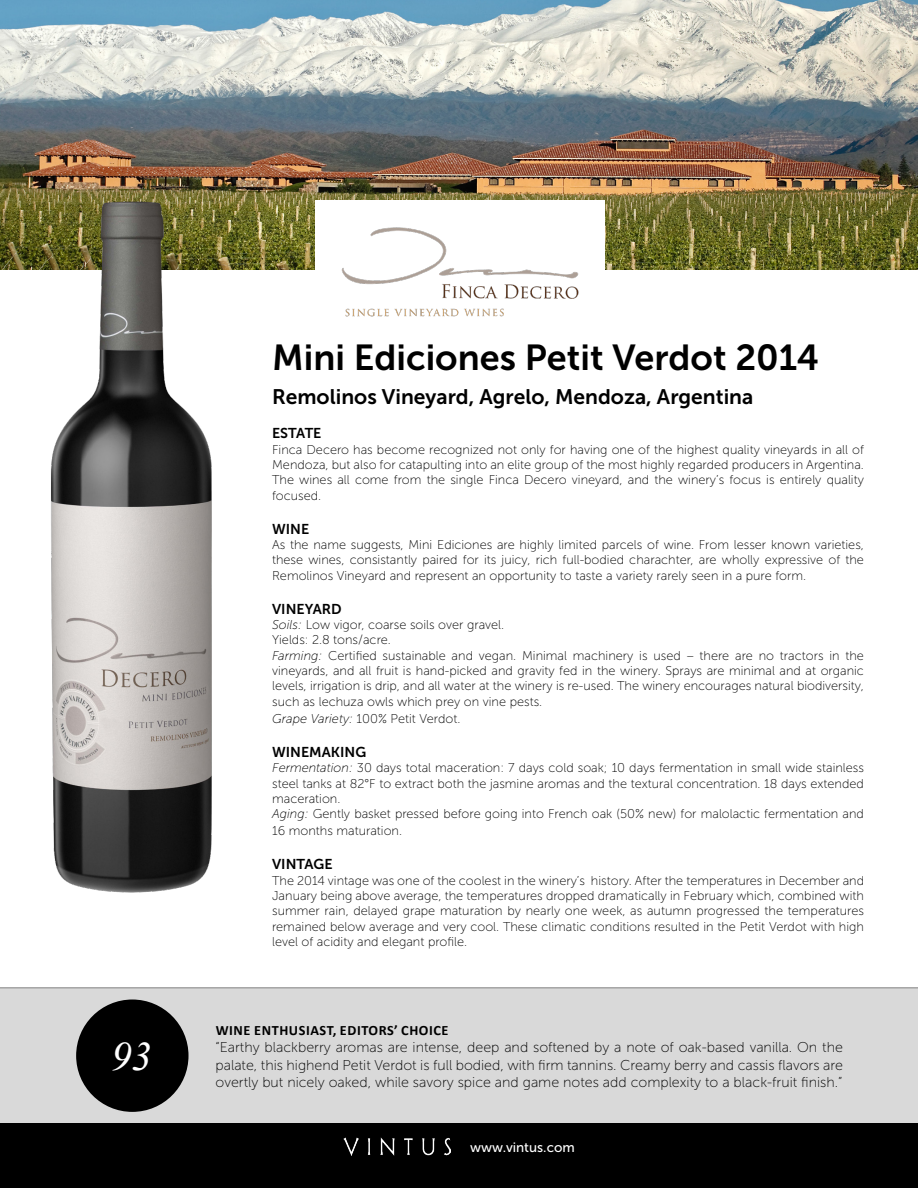
<style>
.page{position:relative;width:918px;height:1188px;background:#fff}
.page>*{position:absolute;margin:0;border:0;box-sizing:border-box;transform-origin:0 0}
.t1{font:italic 40.5px "Times New Roman";color:#fff}
.t2{font:36px "Museo Sans 700";color:#000}
.t3{font:21px "Museo Sans 700";color:#000}
.t4{font:14.25px/17.1px "Museo Sans 100";color:#000;text-align:justify}
.t5{font:14.25px "Museo Sans 700";color:#000}
.t6{font:700 14.25px "Calibri";letter-spacing:.04em;color:#000}
.t7{font:13.5px "Museo Sans 500";color:#fff}
.t8{font:12.75px/15.3px "Museo Sans 100";color:#000;text-align:justify}
.s1{font-style:italic}
</style>
<div class="page">
<img style="left:0;top:0;width:918px;height:270px">
<div style="left:315px;top:201px;width:289px;height:142px;background:#fff"></div>
<img style="left:341px;top:227px;width:238px;height:90px">
<div style="left:0;top:1123px;width:918px;height:65px;background:#000"></div>
<img style="left:343px;top:1138px;width:108px;height:18px">
<div style="left:0;top:988px;width:918px;height:135px;background:#d9d9d9"></div>
<hr style="left:0;top:987px;width:918px;height:1px;background:#7e7e7e">
<img style="left:43px;top:195px;width:177px;height:698px">
<div style="left:76px;top:1000px;width:113px;height:112px;background:#000;border-radius:50%"></div>
<h1 class="t1" style="left:111px;top:1028px;width:42px">93</h1>
<h2 class="t2" style="left:272px;top:337px;width:549px">Mini Ediciones Petit Verdot 2014</h2>
<h3 class="t3" style="left:272px;top:385px;width:483px">Remolinos Vineyard, Agrelo, Mendoza, Argentina</h3>
<p class="t5" style="left:272px;top:425px;width:51px">ESTATE</p>
<p class="t8" style="left:272px;top:442px;width:593px">Finca Decero has become recognized not only for having one of the highest quality vineyards in all of Mendoza, but also for catapulting into an elite group of the most highly regarded producers in Argentina.<br>The wines all come from the single Finca Decero vineyard, and the winery’s focus is entirely quality focused.</p>
<p class="t5" style="left:272px;top:521px;width:39px">WINE</p>
<p class="t8" style="left:272px;top:537px;width:593px">As the name suggests, Mini Ediciones are highly limited parcels of wine. From lesser known varieties, these wines, consistantly paired for its juicy, rich full-bodied charachter, are wholly expressive of the Remolinos Vineyard and represent an opportunity to taste a variety rarely seen in a pure form.</p>
<p class="t5" style="left:272px;top:601px;width:71px">VINEYARD</p>
<p class="t8" style="left:272px;top:617px;width:593px;text-align:left"><span class="s1">Soils:</span> Low vigor, coarse soils over gravel.<br>Yields: 2.8 tons/acre.<br><span class="s1">Farming:</span> Certified sustainable and vegan. Minimal machinery is used – there are no tractors in the vineyards, and all fruit is hand-picked and gravity fed in the winery. Sprays are minimal and at organic levels, irrigation is drip, and all water at the winery is re-used. The winery encourages natural biodiversity, such as lechuza owls which prey on vine pests.</p>
<p class="t8" style="left:272px;top:711px;width:190px"><span class="s1">Grape Variety:</span> 100% Petit Verdot.</p>
<p class="t5" style="left:272px;top:744px;width:96px">WINEMAKING</p>
<p class="t8" style="left:272px;top:760px;width:593px;text-align:left"><span class="s1">Fermentation:</span> 30 days total maceration: 7 days cold soak; 10 days fermentation in small wide stainless steel tanks at 82°F to extract both the jasmine aromas and the textural concentration. 18 days extended maceration.<br><span class="s1">Aging:</span> Gently basket pressed before going into French oak (50% new) for malolactic fermentation and</p>
<p class="t8" style="left:272px;top:823px;width:131px">16 months maturation.</p>
<p class="t5" style="left:272px;top:857px;width:62px">VINTAGE</p>
<p class="t8" style="left:272px;top:873px;width:593px">The 2014 vintage was one of the coolest in the winery’s history. After the temperatures in December and January being above average, the temperatures dropped dramatically in February which, combined with summer rain, delayed grape maturation by nearly one week, as autumn progressed the temperatures remained below average and very cool. These climatic conditions resulted in the Petit Verdot with high level of acidity and elegant profile.</p>
<p class="t6" style="left:216px;top:1021px;width:234px">WINE ENTHUSIAST, EDITORS’ CHOICE</p>
<p class="t4" style="left:216px;top:1039px;width:629px">“Earthy blackberry aromas are intense, deep and softened by a note of oak-based vanilla. On the palate, this highend Petit Verdot is full bodied, with firm tannins. Creamy berry and cassis flavors are overtly but nicely oaked, while savory spice and game notes add complexity to a black-fruit finish.”</p>
<p class="t7" style="left:470px;top:1140px;width:106px">www.vintus.com</p>
</div>
